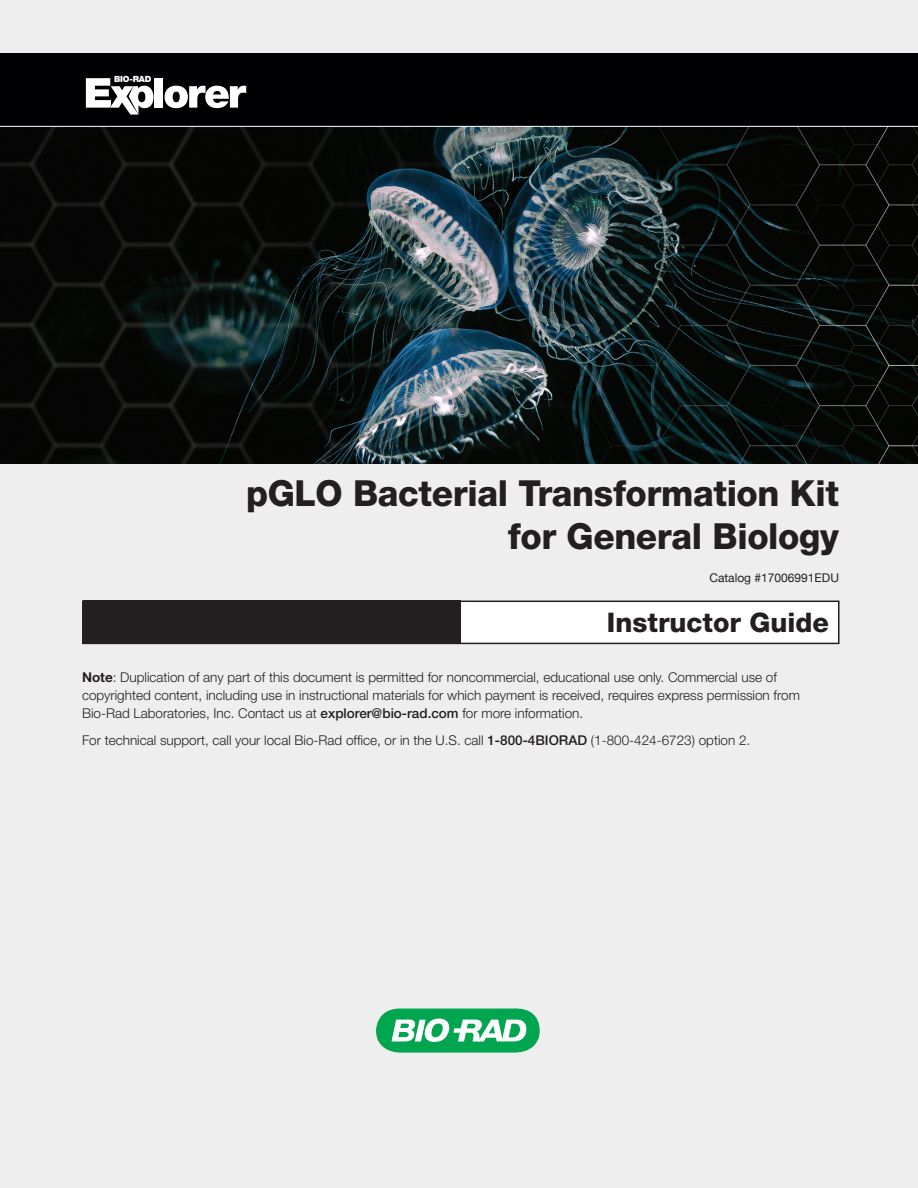
<style>
.page{position:relative;width:918px;height:1188px;background:#eeeeef}
.page>*{position:absolute;margin:0;border:0;box-sizing:border-box;transform-origin:0 0}
.t1{font:800 36px "Helvetica Neue";letter-spacing:-.01em;color:#231f20}
.t2{font:800 27px "Helvetica Neue";color:#231f20}
.t3{font:300 13.5px/18px "Helvetica Neue";color:#231f20}
.t4{font:12px "Helvetica Neue";color:#231f20}
.t5{font:900 8.55px "Helvetica Neue";letter-spacing:-.025em;color:#fff}
.s1{font-weight:700}
.s2{font-weight:500}
</style>
<div class="page">
<div style="left:83px;top:601px;width:756px;height:42px;background:#fff"></div>
<div style="left:82px;top:601px;width:758px;height:43px;border:2px solid #231f20"></div>
<img style="left:0;top:127px;width:918px;height:337px">
<div style="left:83px;top:601px;width:378px;height:42px;background:#231f20"></div>
<div style="left:0;top:54px;width:918px;height:72px;background:#000002"></div>
<svg style="left:376px;top:1009px;width:164px;height:44px;background:#4ebf84"></svg>
<svg style="left:86px;top:78px;width:68px;height:37px"></svg>
<div style="left:155px;top:78px;width:8px;height:30px;background:#fff"></div>
<svg style="left:165px;top:86px;width:81px;height:22px"></svg>
<hr style="left:0;top:126px;width:918px;height:1px;background:#fff">
<p class="t5" style="left:114px;top:74px;width:39px">BIO-RAD</p>
<p class="t1" style="left:246px;top:472px;width:594px">pGLO Bacterial Transformation Kit</p>
<p class="t1" style="left:508px;top:515px;width:333px">for General Biology</p>
<p class="t4" style="left:709px;top:569px;width:131px">Catalog #17006991EDU</p>
<p class="t2" style="left:607px;top:606px;width:224px">Instructor Guide</p>
<p class="t3" style="left:82px;top:668px;width:719px"><span class="s1">Note</span>: Duplication of any part of this document is permitted for noncommercial, educational use only. Commercial use of copyrighted content, including use in instructional materials for which payment is received, requires express permission from</p>
<p class="t3" style="left:82px;top:704px;width:503px">Bio-Rad Laboratories, Inc. Contact us at <span class="s2">explorer@bio-rad.com</span> for more information.</p>
<p class="t3" style="left:82px;top:731px;width:670px">For technical support, call your local Bio-Rad office, or in the U.S. call <span class="s2">1-800-4BIORAD</span> (1-800-424-6723) option 2.</p>
</div>
